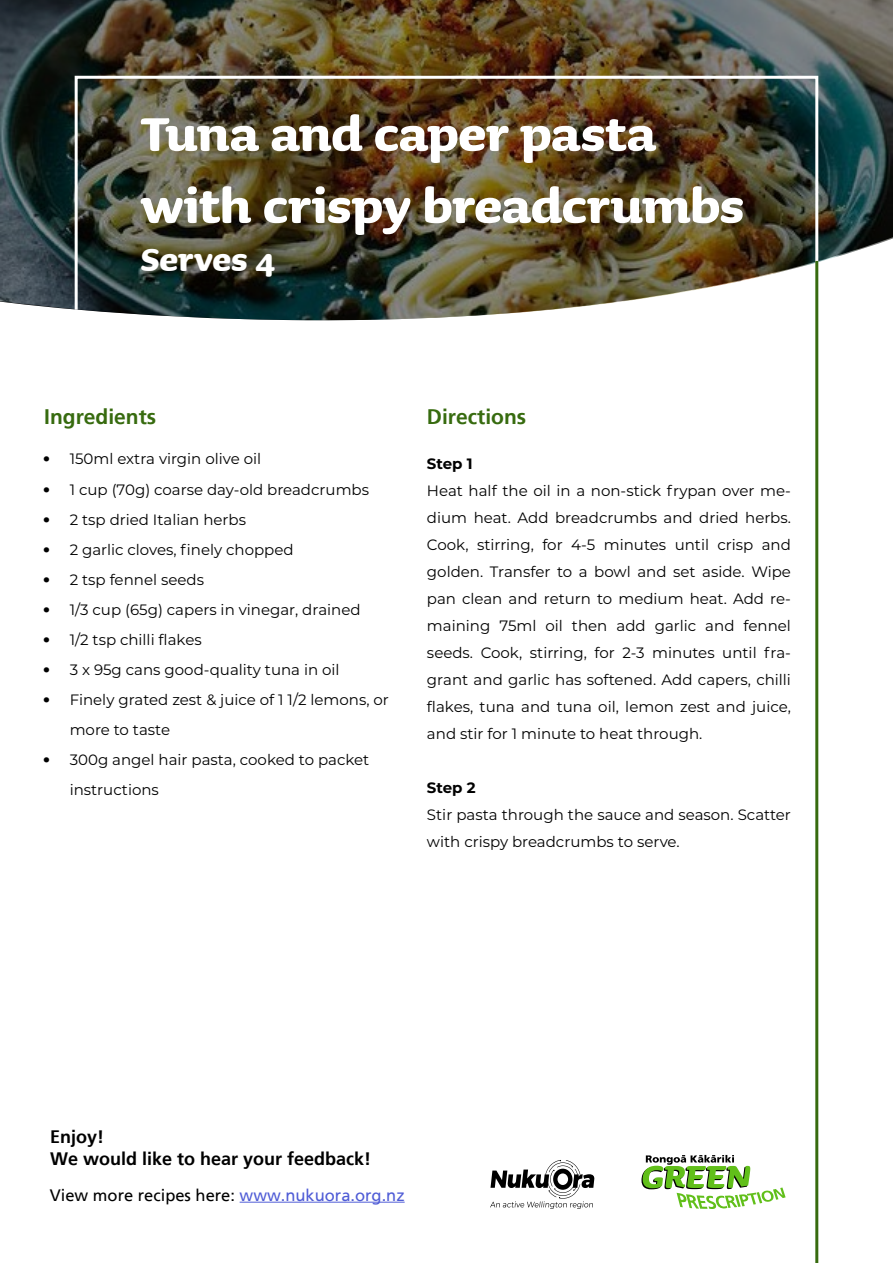
<style>
.page{position:relative;width:893px;height:1263px;background:#fff}
.page>*{position:absolute;margin:0;border:0;box-sizing:border-box;transform-origin:0 0}
.t1{font:700 60px/72px "SPARC Title";letter-spacing:-.005em;color:#fff}
.t2{font:700 40.5px "SPARC Title";color:#fff}
.t3{font:700 21px "SPARC Sans";color:#376b0f}
.t4{font:700 18px/21.6px "SPARC Sans";color:#000}
.t5{font:16.5px "SPARC Sans";color:#000}
.t6{font:15px/27px "Montserrat";color:#000}
.t7{font:15px "SPARC Sans";color:#000}
.t8{font:700 15px "Montserrat";color:#000}
.s1{color:#4f5cd6}
</style>
<div class="page">
<img style="left:0;top:0;width:893px;height:322px">
<img style="left:73px;top:74px;width:747px;height:239px">
<hr style="left:815px;top:261px;width:3px;height:1002px;background:#376b0f">
<svg style="left:641px;top:1155px;width:145px;height:54px"></svg>
<hr style="left:240px;top:1202px;width:165px;height:1px;background:#4f5cd6">
<svg style="left:490px;top:1160px;width:105px;height:49px"></svg>
<h1 class="t1" style="left:140px;top:94px;width:605px">Tuna and caper pasta with crispy breadcrumbs</h1>
<h2 class="t2" style="left:140px;top:234px;width:136px">Serves 4</h2>
<h3 class="t3" style="left:44px;top:404px;width:114px">Ingredients</h3>
<h3 class="t3" style="left:427px;top:404px;width:101px">Directions</h3>
<p class="t7" style="left:43px;top:450px;width:9px">¥</p>
<p class="t6" style="left:70px;top:445px;width:193px">150ml extra virgin olive oil</p>
<p class="t7" style="left:43px;top:480px;width:9px">¥</p>
<p class="t6" style="left:70px;top:475px;width:301px">1 cup (70g) coarse day-old breadcrumbs</p>
<p class="t7" style="left:43px;top:510px;width:9px">¥</p>
<p class="t6" style="left:70px;top:505px;width:178px">2 tsp dried Italian herbs</p>
<p class="t7" style="left:43px;top:540px;width:9px">¥</p>
<p class="t6" style="left:70px;top:535px;width:226px">2 garlic cloves, finely chopped</p>
<p class="t7" style="left:43px;top:570px;width:9px">¥</p>
<p class="t6" style="left:70px;top:565px;width:136px">2 tsp fennel seeds</p>
<p class="t7" style="left:43px;top:600px;width:9px">¥</p>
<p class="t6" style="left:70px;top:595px;width:292px">1/3 cup (65g) capers in vinegar, drained</p>
<p class="t7" style="left:43px;top:630px;width:9px">¥</p>
<p class="t6" style="left:70px;top:625px;width:134px">1/2 tsp chilli flakes</p>
<p class="t7" style="left:43px;top:660px;width:9px">¥</p>
<p class="t6" style="left:70px;top:655px;width:271px">3 x 95g cans good-quality tuna in oil</p>
<p class="t7" style="left:43px;top:690px;width:9px">¥</p>
<p class="t6" style="left:70px;top:684px;width:321px;line-height:30px">Finely grated zest &amp; juice of 1 1/2 lemons, or more to taste</p>
<p class="t7" style="left:43px;top:750px;width:9px">¥</p>
<p class="t6" style="left:70px;top:744px;width:301px;line-height:30px">300g angel hair pasta, cooked to packet instructions</p>
<p class="t8" style="left:427px;top:452px;width:47px">Step 1</p>
<p class="t6" style="left:427px;top:476px;width:366px;text-align:justify">Heat half the oil in a non-stick frypan over me&shy;dium heat. Add breadcrumbs and dried herbs.<br>Cook, stirring, for 4-5 minutes until crisp and golden. Transfer to a bowl and set aside. Wipe pan clean and return to medium heat. Add re&shy;maining 75ml oil then add garlic and fennel seeds. Cook, stirring, for 2-3 minutes until fra&shy;grant and garlic has softened. Add capers, chilli flakes, tuna and tuna oil, lemon zest and juice, and stir for 1 minute to heat through.</p>
<p class="t8" style="left:427px;top:776px;width:50px">Step 2</p>
<p class="t6" style="left:427px;top:800px;width:365px">Stir pasta through the sauce and season. Scatter with crispy breadcrumbs to serve.</p>
<p class="t4" style="left:50px;top:1126px;width:323px">Enjoy!<br>We would like to hear your feedback!</p>
<p class="t5" style="left:50px;top:1185px;width:356px">View more recipes here: <span class="s1">www.nukuora.org.nz</span></p>
</div>
